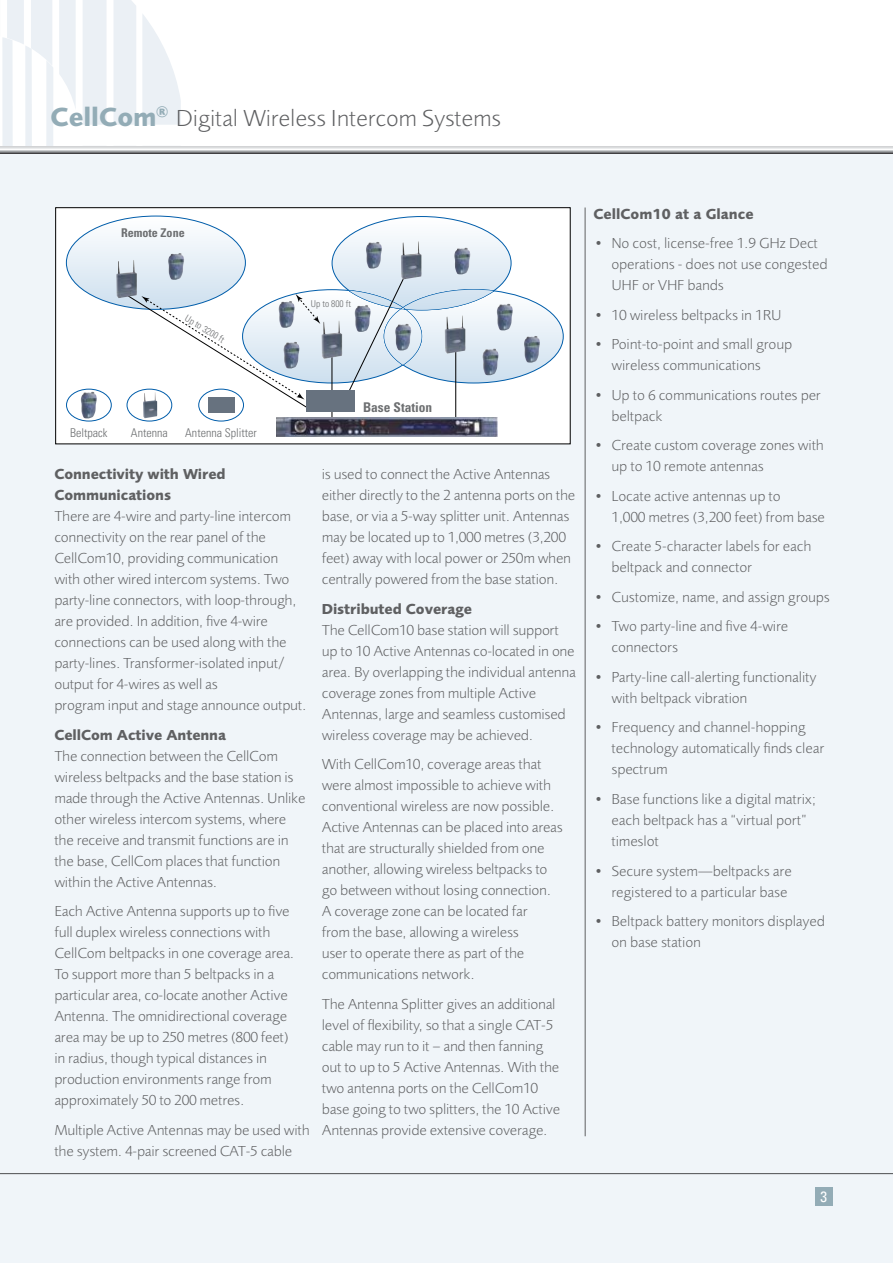
<style>
.page{position:relative;width:893px;height:1263px;background:#fff}
.page>*{position:absolute;margin:0;border:0;box-sizing:border-box;transform-origin:0 0}
.t1{font:300 24px "Foundry Sans";color:#5f6062}
.t2{font:300 15px/21px "Foundry Sans";letter-spacing:-.005em;color:#5f6062}
.t3{font:700 15px/21px "Foundry Sans";letter-spacing:-.005em;color:#5f6062}
.t4{font:condensed 15px "Univers";color:#fff}
.t5{font:700 condensed 13.35px "Univers";color:#6d6f71}
.t6{font:300 condensed 12px "Univers";color:#6d6f71}
.t7{font:700 condensed 12px "Univers";color:#6d6f71}
.t8{font:300 condensed 9.45px "Univers";color:#6d6f71}
.s1{font-weight:700;font-size:27px;color:#93acb6}
</style>
<div class="page">
<div style="left:0;top:153px;width:893px;height:1110px;background:#f0f5f9"></div>
<svg style="left:142px;top:14px;width:39px;height:111px"></svg>
<div style="left:114px;top:0;width:22px;height:125px;background:#ebf0f5"></div>
<div style="left:83px;top:0;width:24px;height:125px;background:#ebf0f5"></div>
<svg style="left:59px;top:0;width:17px;height:108px"></svg>
<svg style="left:2px;top:0;width:51px;height:146px"></svg>
<svg style="left:0;top:146px;width:893px;height:7px;background:#c7c8ca"></svg>
<hr style="left:0;top:1173px;width:893px;height:1px;background:#5f6062">
<div style="left:815px;top:1188px;width:17px;height:18px;background:#93acb6"></div>
<hr style="left:585px;top:207px;width:1px;height:929px;background:#5f6062">
<div style="left:55px;top:207px;width:515px;height:237px;background:#fff;border:1px solid #000"></div>
<svg style="left:66px;top:216px;width:498px;height:205px"></svg>
<div style="left:199px;top:389px;width:44px;height:32px;background:#fff;border-radius:50%"></div>
<div style="left:198px;top:389px;width:46px;height:32px;border:1px solid #005daa;border-radius:50%"></div>
<img style="left:168px;top:253px;width:16px;height:27px">
<img style="left:366px;top:242px;width:16px;height:27px">
<img style="left:454px;top:248px;width:16px;height:26px">
<img style="left:279px;top:301px;width:16px;height:27px">
<img style="left:283px;top:342px;width:17px;height:26px">
<img style="left:355px;top:305px;width:16px;height:27px">
<img style="left:395px;top:324px;width:16px;height:26px">
<img style="left:497px;top:304px;width:16px;height:26px">
<img style="left:524px;top:336px;width:16px;height:27px">
<img style="left:482px;top:348px;width:17px;height:27px">
<img style="left:276px;top:417px;width:221px;height:19px">
<img style="left:116px;top:260px;width:21px;height:38px">
<img style="left:401px;top:241px;width:21px;height:38px">
<img style="left:321px;top:321px;width:21px;height:38px">
<img style="left:444px;top:315px;width:22px;height:39px">
<div style="left:67px;top:389px;width:44px;height:32px;background:#fff;border-radius:50%"></div>
<div style="left:66px;top:389px;width:46px;height:32px;border:1px solid #005daa;border-radius:50%"></div>
<div style="left:127px;top:389px;width:45px;height:32px;background:#fff;border-radius:50%"></div>
<div style="left:127px;top:389px;width:45px;height:32px;border:1px solid #005daa;border-radius:50%"></div>
<img style="left:81px;top:392px;width:16px;height:26px">
<img style="left:143px;top:392px;width:14px;height:26px">
<div style="left:306px;top:390px;width:49px;height:22px;background:#67727f"></div>
<div style="left:208px;top:397px;width:26px;height:16px;background:#67727f"></div>
<h1 class="t1" style="left:51px;top:104px;width:452px"><span class="s1">CellCom</span><sup>®</sup> Digital Wireless Intercom Systems</h1>
<p class="t7" style="left:121px;top:226px;width:65px">Remote Zone</p>
<p class="t8" style="left:189px;top:312px;width:46px;rotate:31deg">Up to 3200 ft</p>
<p class="t6" style="left:70px;top:425px;width:39px">Beltpack</p>
<p class="t6" style="left:131px;top:425px;width:38px">Antenna</p>
<p class="t6" style="left:185px;top:425px;width:73px">Antenna Splitter</p>
<p class="t8" style="left:311px;top:297px;width:42px">Up to 800 ft</p>
<p class="t5" style="left:363px;top:399px;width:71px">Base Station</p>
<p class="t3" style="left:54px;top:464px;width:173px">Connectivity with Wired<br>Communications</p>
<p class="t2" style="left:54px;top:506px;width:254px">There are 4-wire and party-line intercom connectivity on the rear panel of the CellCom10, providing communication with other wired intercom systems. Two party-line connectors, with loop-through, are provided. In addition, five 4-wire connections can be used along with the party-lines. Transformer-isolated input/ output for 4-wires as well as<br>program input and stage announce output.</p>
<p class="t3" style="left:54px;top:724px;width:173px">CellCom Active Antenna</p>
<p class="t2" style="left:54px;top:745px;width:252px">The connection between the CellCom wireless beltpacks and the base station is made through the Active Antennas. Unlike other wireless intercom systems, where the receive and transmit functions are in the base, CellCom places that function within the Active Antennas.</p>
<p class="t2" style="left:54px;top:901px;width:241px">Each Active Antenna supports up to five full duplex wireless connections with CellCom beltpacks in one coverage area.<br>To support more than 5 beltpacks in a particular area, co-locate another Active Antenna. The omnidirectional coverage area may be up to 250 metres (800 feet) in radius, though typical distances in production environments range from approximately 50 to 200 metres.</p>
<p class="t2" style="left:54px;top:1119px;width:257px">Multiple Active Antennas may be used with the system. 4-pair screened CAT-5 cable</p>
<p class="t2" style="left:322px;top:464px;width:255px">is used to connect the Active Antennas either directly to the 2 antenna ports on the base, or via a 5-way splitter unit. Antennas may be located up to 1,000 metres (3,200 feet) away with local power or 250m when centrally powered from the base station.</p>
<p class="t3" style="left:322px;top:598px;width:152px">Distributed Coverage</p>
<p class="t2" style="left:322px;top:619px;width:256px">The CellCom10 base station will support up to 10 Active Antennas co-located in one area. By overlapping the individual antenna coverage zones from multiple Active Antennas, large and seamless customised wireless coverage may be achieved.</p>
<p class="t2" style="left:322px;top:754px;width:242px">With CellCom10, coverage areas that were almost impossible to achieve with conventional wireless are now possible.<br>Active Antennas can be placed into areas that are structurally shielded from one another, allowing wireless beltpacks to go between without losing connection.<br>A coverage zone can be located far<br>from the base, allowing a wireless<br>user to operate there as part of the communications network.</p>
<p class="t2" style="left:322px;top:993px;width:240px">The Antenna Splitter gives an additional level of flexibility, so that a single CAT-5 cable may run to it – and then fanning out to up to 5 Active Antennas. With the two antenna ports on the CellCom10 base going to two splitters, the 10 Active Antennas provide extensive coverage.</p>
<p class="t3" style="left:593px;top:203px;width:162px">CellCom10 at a Glance</p>
<p class="t2" style="left:611px;top:233px;width:217px;text-indent:-18px">• No cost, license-free 1.9 GHz Dect operations - does not use congested<br>UHF or VHF bands</p>
<p class="t2" style="left:593px;top:304px;width:189px">• 10 wireless beltpacks in 1RU</p>
<p class="t2" style="left:611px;top:334px;width:182px;text-indent:-18px">• Point-to-point and small group wireless communications</p>
<p class="t2" style="left:611px;top:384px;width:211px;text-indent:-18px">• Up to 6 communications routes per beltpack</p>
<p class="t2" style="left:611px;top:435px;width:214px;text-indent:-18px">• Create custom coverage zones with up to 10 remote antennas</p>
<p class="t2" style="left:611px;top:485px;width:215px;text-indent:-18px">• Locate active antennas up to<br>1,000 metres (3,200 feet) from base</p>
<p class="t2" style="left:611px;top:536px;width:201px;text-indent:-18px">• Create 5-character labels for each beltpack and connector</p>
<p class="t2" style="left:593px;top:586px;width:238px">• Customize, name, and assign groups</p>
<p class="t2" style="left:611px;top:616px;width:178px;text-indent:-18px">• Two party-line and five 4-wire connectors</p>
<p class="t2" style="left:611px;top:666px;width:207px;text-indent:-18px">• Party-line call-alerting functionality with beltpack vibration</p>
<p class="t2" style="left:611px;top:717px;width:214px;text-indent:-18px">• Frequency and channel-hopping technology automatically finds clear spectrum</p>
<p class="t2" style="left:611px;top:788px;width:206px;text-indent:-18px">• Base functions like a digital matrix; each beltpack has a “virtual port” timeslot</p>
<p class="t2" style="left:593px;top:860px;width:200px;text-align:right">• Secure system—beltpacks are registered to a particular base</p>
<p class="t2" style="left:611px;top:910px;width:215px;text-indent:-18px">• Beltpack battery monitors displayed on base station</p>
<p class="t4" style="left:820px;top:1187px;width:8px">3</p>
</div>
